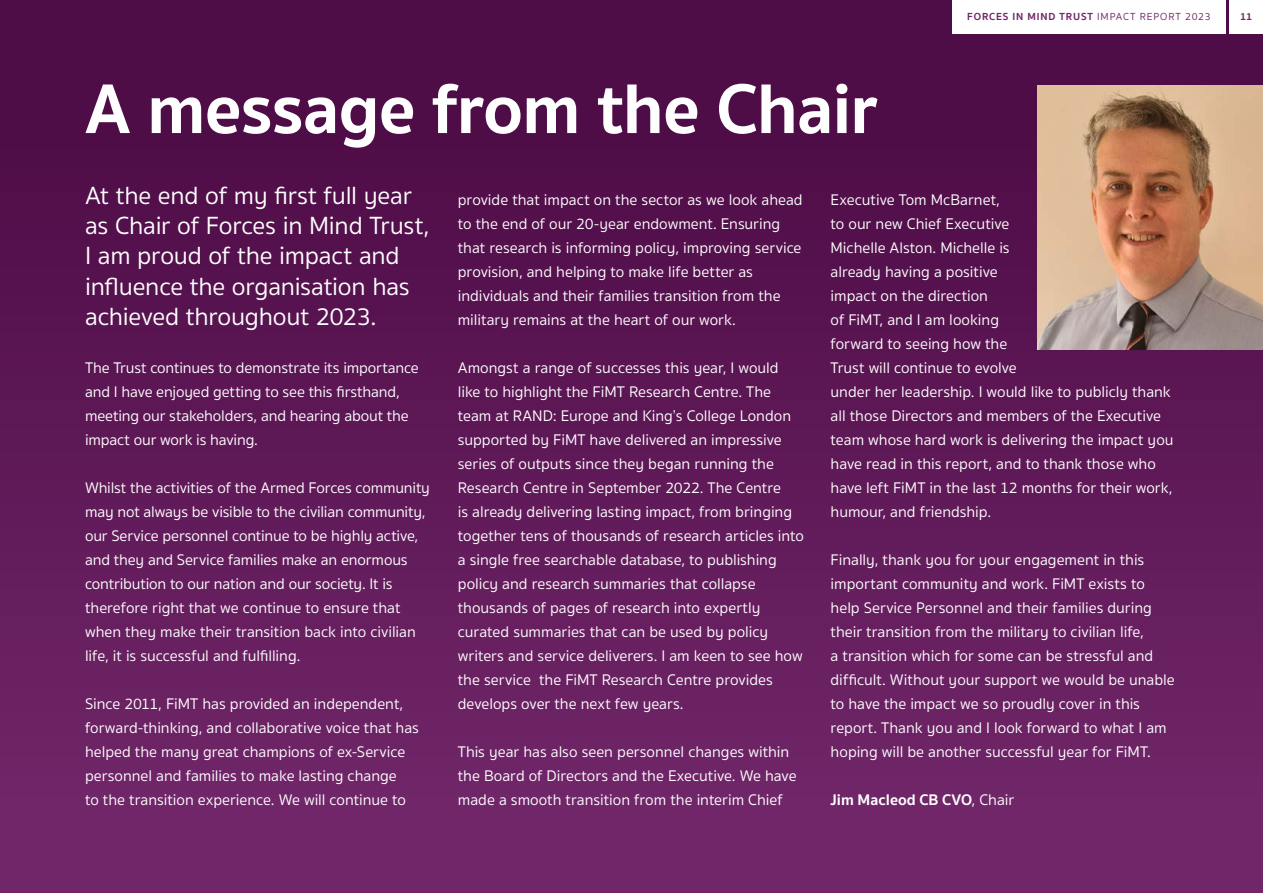
<style>
.page{position:relative;width:1263px;height:893px;background:#fff}
.page>*{position:absolute;margin:0;border:0;box-sizing:border-box;transform-origin:0 0}
.t1{font:700 72px "Sukhumvit Set";letter-spacing:-.015em;color:#fff}
.t2{font:25.5px/30.3px "Sukhumvit Set Text";letter-spacing:-.01em;color:#fff}
.t3{font:15.75px/24px "Sukhumvit Set Text";letter-spacing:-.005em;color:#fff}
.t4{font:700 15.75px "Sukhumvit Set";letter-spacing:.005em;color:#fff}
.t5{font:700 10.5px "Sukhumvit Set";letter-spacing:.085em;color:#702669}
.s1{font-family:"Sukhumvit Set Text";font-weight:400}
</style>
<div class="page">
<div style="left:0;top:0;width:1263px;height:893px;background:linear-gradient(to bottom,#4a0942,#73286b)"></div>
<div style="left:1229px;top:0;width:34px;height:33px;background:#fff"></div>
<div style="left:952px;top:0;width:274px;height:33px;background:#fff"></div>
<img style="left:1037px;top:85px;width:226px;height:264px">
<p class="t5" style="left:967px;top:9px;width:245px">FORCES IN MIND TRUST <span class="s1">IMPACT REPORT 2023</span></p>
<p class="t5" style="left:1240px;top:9px;width:14px">11</p>
<p class="t1" style="left:85px;top:54px;width:794px">A message from the Chair</p>
<p class="t2" style="left:85px;top:181px;width:346px">At the end of my first full year as Chair of Forces in Mind Trust,<br>I am proud of the impact and influence the organisation has achieved throughout 2023.</p>
<p class="t3" style="left:85px;top:356px;width:335px">The Trust continues to demonstrate its importance and I have enjoyed getting to see this firsthand, meeting our stakeholders, and hearing about the impact our work is having.</p>
<p class="t3" style="left:85px;top:476px;width:346px">Whilst the activities of the Armed Forces community may not always be visible to the civilian community, our Service personnel continue to be highly active, and they and Service families make an enormous contribution to our nation and our society. It is therefore right that we continue to ensure that when they make their transition back into civilian life, it is successful and fulfilling.</p>
<p class="t3" style="left:85px;top:692px;width:335px">Since 2011, FiMT has provided an independent, forward-thinking, and collaborative voice that has helped the many great champions of ex-Service personnel and families to make lasting change<br>to the transition experience. We will continue to</p>
<p class="t3" style="left:458px;top:188px;width:346px">provide that impact on the sector as we look ahead to the end of our 20-year endowment. Ensuring that research is informing policy, improving service provision, and helping to make life better as individuals and their families transition from the military remains at the heart of our work.</p>
<p class="t3" style="left:458px;top:356px;width:348px">Amongst a range of successes this year, I would like to highlight the FiMT Research Centre. The team at RAND: Europe and King’s College London supported by FiMT have delivered an impressive series of outputs since they began running the Research Centre in September 2022. The Centre<br>is already delivering lasting impact, from bringing together tens of thousands of research articles into a single free searchable database, to publishing policy and research summaries that collapse thousands of pages of research into expertly curated summaries that can be used by policy writers and service deliverers. I am keen to see how the service the FiMT Research Centre provides develops over the next few years.</p>
<p class="t3" style="left:458px;top:740px;width:340px">This year has also seen personnel changes within the Board of Directors and the Executive. We have made a smooth transition from the interim Chief</p>
<p class="t3" style="left:831px;top:188px;width:344px">Executive Tom McBarnet,<br>to our new Chief Executive<br>Michelle Alston. Michelle is<br>already having a positive<br>impact on the direction<br>of FiMT, and I am looking<br>forward to seeing how the<br>Trust will continue to evolve<br>under her leadership. I would like to publicly thank all those Directors and members of the Executive team whose hard work is delivering the impact you have read in this report, and to thank those who have left FiMT in the last 12 months for their work, humour, and friendship.</p>
<p class="t3" style="left:831px;top:548px;width:346px">Finally, thank you for your engagement in this important community and work. FiMT exists to help Service Personnel and their families during their transition from the military to civilian life,<br>a transition which for some can be stressful and difficult. Without your support we would be unable to have the impact we so proudly cover in this report. Thank you and I look forward to what I am hoping will be another successful year for FiMT.</p>
<p class="t4" style="left:831px;top:788px;width:185px">Jim Macleod CB CVO<span class="s1">, Chair</span></p>
</div>
